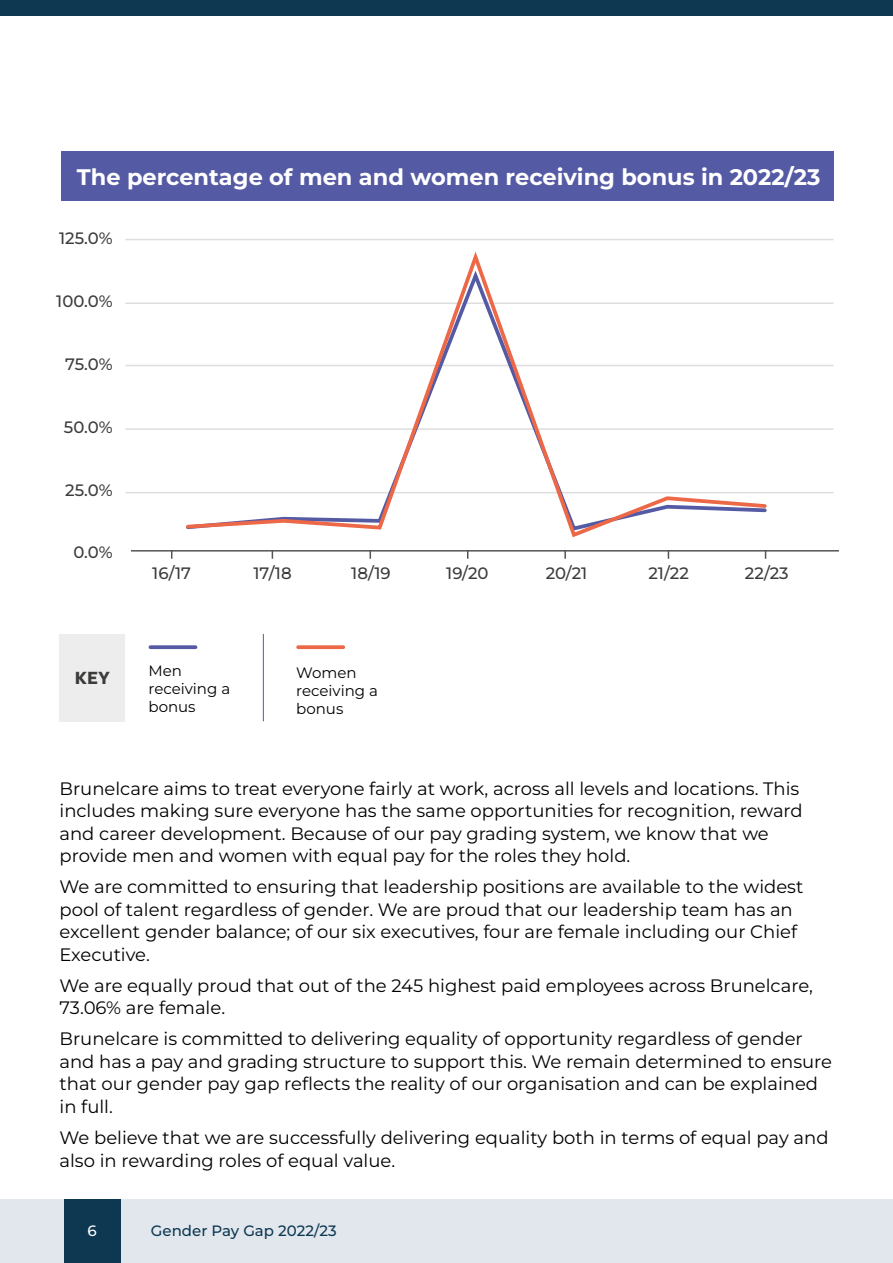
<style>
.page{position:relative;width:893px;height:1263px;background:#fff}
.page>*{position:absolute;margin:0;border:0;box-sizing:border-box;transform-origin:0 0}
.t1{font:700 22.5px "Montserrat";color:#fff}
.t2{font:700 19.5px "Freight Sans Pro";color:#3c3c3b}
.t3{font:18px/22.5px "Montserrat";color:#000}
.t4{font:500 16.5px "Montserrat";color:#3c3c3b}
.t5{font:15px/18px "Montserrat";color:#000}
.t6{font:500 15px "Montserrat";color:#0e3851}
.t7{font:500 15px "Montserrat";color:#fff}
</style>
<div class="page">
<div style="left:0;top:1199px;width:893px;height:64px;background:#e2e7ee"></div>
<div style="left:61px;top:151px;width:772px;height:50px;background:#555aa4"></div>
<hr style="left:125px;top:239px;width:708px;height:1px;background:#dedede">
<hr style="left:125px;top:302px;width:708px;height:2px;background:#dedede">
<hr style="left:125px;top:365px;width:708px;height:1px;background:#dedede">
<hr style="left:125px;top:428px;width:708px;height:2px;background:#dedede">
<hr style="left:125px;top:492px;width:708px;height:1px;background:#dedede">
<svg style="left:184px;top:251px;width:585px;height:287px"></svg>
<div style="left:0;top:0;width:893px;height:16px;background:#0e3851"></div>
<div style="left:60px;top:634px;width:65px;height:87px;background:#ededed"></div>
<svg style="left:150px;top:645px;width:46px;height:4px"></svg>
<svg style="left:298px;top:645px;width:45px;height:4px"></svg>
<hr style="left:263px;top:634px;width:1px;height:87px;background:#555aa4">
<div style="left:64px;top:1199px;width:56px;height:64px;background:#0e3851"></div>
<hr style="left:131px;top:550px;width:708px;height:1px;background:#555454">
<svg style="left:564px;top:551px;width:2px;height:8px"></svg>
<p class="t1" style="left:77px;top:162px;width:745px">The percentage of men and women receiving bonus in 2022/23</p>
<p class="t4" style="left:59px;top:227px;width:55px">125.0%</p>
<p class="t4" style="left:56px;top:290px;width:58px">100.0%</p>
<p class="t4" style="left:65px;top:353px;width:49px">75.0%</p>
<p class="t4" style="left:64px;top:416px;width:50px">50.0%</p>
<p class="t4" style="left:65px;top:479px;width:49px">25.0%</p>
<p class="t4" style="left:73px;top:542px;width:41px">0.0%</p>
<p class="t2" style="left:75px;top:664px;width:37px">KEY</p>
<p class="t4" style="left:152px;top:562px;width:40px">16/17</p>
<p class="t4" style="left:253px;top:562px;width:40px">17/18</p>
<p class="t4" style="left:351px;top:562px;width:41px">18/19</p>
<p class="t4" style="left:446px;top:562px;width:44px">19/20</p>
<p class="t4" style="left:546px;top:562px;width:43px">20/21</p>
<p class="t4" style="left:648px;top:562px;width:42px">21/22</p>
<p class="t4" style="left:745px;top:562px;width:45px">22/23</p>
<p class="t5" style="left:149px;top:661px;width:83px">Men receiving a bonus</p>
<p class="t5" style="left:296px;top:663px;width:83px">Women receiving a bonus</p>
<p class="t3" style="left:60px;top:777px;width:745px">Brunelcare aims to treat everyone fairly at work, across all levels and locations. This includes making sure everyone has the same opportunities for recognition, reward and career development. Because of our pay grading system, we know that we provide men and women with equal pay for the roles they hold.</p>
<p class="t3" style="left:60px;top:875px;width:745px">We are committed to ensuring that leadership positions are available to the widest pool of talent regardless of gender. We are proud that our leadership team has an excellent gender balance; of our six executives, four are female including our Chief Executive.</p>
<p class="t3" style="left:60px;top:974px;width:755px">We are equally proud that out of the 245 highest paid employees across Brunelcare,<br>73.06% are female.</p>
<p class="t3" style="left:60px;top:1027px;width:774px">Brunelcare is committed to delivering equality of opportunity regardless of gender and has a pay and grading structure to support this. We remain determined to ensure that our gender pay gap reflects the reality of our organisation and can be explained in full.</p>
<p class="t3" style="left:60px;top:1126px;width:770px">We believe that we are successfully delivering equality both in terms of equal pay and also in rewarding roles of equal value.</p>
<p class="t7" style="left:87px;top:1221px;width:11px">6</p>
<p class="t6" style="left:151px;top:1221px;width:187px">Gender Pay Gap 2022/23</p>
</div>
